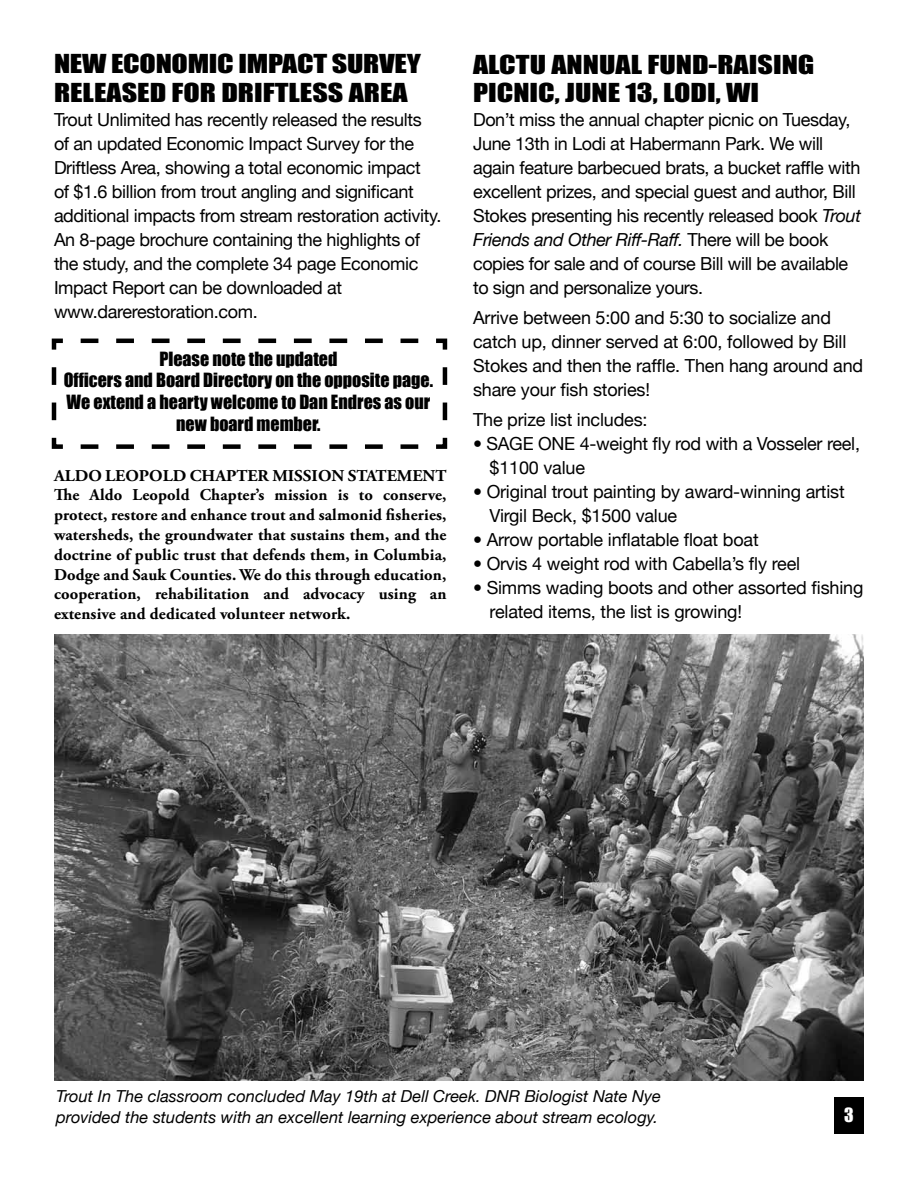
<style>
.page{position:relative;width:918px;height:1188px;background:#fff}
.page>*{position:absolute;margin:0;border:0;box-sizing:border-box;transform-origin:0 0}
.t1{font:24px/28.8px "Impact";color:#000;scale:1.25 1}
.t2{font:18px/24px "Helvetica Neue";letter-spacing:-.02em;color:#000}
.t3{font:18px/21.6px "Impact";color:#000;text-align:center}
.t4{font:18px "Impact";color:#fff}
.t5{font:700 16.5px/19.8px "Adobe Garamond Pro";letter-spacing:.01em;color:#000;text-align:justify;scale:1.04 1}
.t6{font:italic 16.5px/20.2px "Helvetica Neue";color:#000}
.s1{font-style:italic}
</style>
<div class="page">
<div style="left:835px;top:1098px;width:29px;height:36px;background:#000"></div>
<img style="left:54px;top:634px;width:810px;height:447px">
<svg style="left:51px;top:338px;width:397px;height:111px"></svg>
<h1 class="t1" style="left:54px;top:49px;width:295px">NEW ECONOMIC IMPACT SURVEY<br>RELEASED FOR DRIFTLESS AREA</h1>
<p class="t2" style="left:54px;top:107px;width:389px">Trout Unlimited has recently released the results of an updated Economic Impact Survey for the Driftless Area, showing a total economic impact<br>of $1.6 billion from trout angling and significant additional impacts from stream restoration activity.<br>An 8-page brochure containing the highlights of the study, and the complete 34 page Economic Impact Report can be downloaded at www.darerestoration.com.</p>
<p class="t3" style="left:64px;top:348px;width:371px">Please note the updated<br>Officers and Board Directory on the opposite page.<br>We extend a hearty welcome to Dan Endres as our new board member.</p>
<p class="t5" style="left:54px;top:466px;width:379px">ALDO LEOPOLD CHAPTER MISSION STATEMENT The Aldo Leopold Chapter’s mission is to conserve, protect, restore and enhance trout and salmonid fisheries, watersheds, the groundwater that sustains them, and the doctrine of public trust that defends them, in Columbia, Dodge and Sauk Counties. We do this through education, cooperation, rehabilitation and advocacy using an extensive and dedicated volunteer network.</p>
<h1 class="t1" style="left:473px;top:50px;width:275px">ALCTU ANNUAL FUND-RAISING<br>PICNIC, JUNE 13, LODI, WI</h1>
<p class="t2" style="left:473px;top:108px;width:390px">Don’t miss the annual chapter picnic on Tuesday, June 13th in Lodi at Habermann Park. We will again feature barbecued brats, a bucket raffle with excellent prizes, and special guest and author, Bill Stokes presenting his recently released book <span class="s1">Trout Friends and Other Riff-Raff.</span> There will be book copies for sale and of course Bill will be available to sign and personalize yours.</p>
<p class="t2" style="left:473px;top:306px;width:392px">Arrive between 5:00 and 5:30 to socialize and catch up, dinner served at 6:00, followed by Bill Stokes and then the raffle. Then hang around and share your fish stories!</p>
<p class="t2" style="left:473px;top:408px;width:176px">The prize list includes:</p>
<p class="t2" style="left:490px;top:432px;width:372px;text-indent:-17px">• SAGE ONE 4-weight fly rod with a Vosseler reel, $1100 value</p>
<p class="t2" style="left:490px;top:480px;width:357px;text-indent:-17px">• Original trout painting by award-winning artist<br>Virgil Beck, $1500 value</p>
<p class="t2" style="left:473px;top:528px;width:287px">• Arrow portable inflatable float boat</p>
<p class="t2" style="left:473px;top:552px;width:329px">• Orvis 4 weight rod with Cabella’s fly reel</p>
<p class="t2" style="left:490px;top:576px;width:375px;text-indent:-17px">• Simms wading boots and other assorted fishing related items, the list is growing!</p>
<p class="t6" style="left:56px;top:1086px;width:606px">Trout In The classroom concluded May 19th at Dell Creek. DNR Biologist Nate Nye provided the students with an excellent learning experience about stream ecology.</p>
<p class="t4" style="left:844px;top:1104px;width:11px">3</p>
</div>
